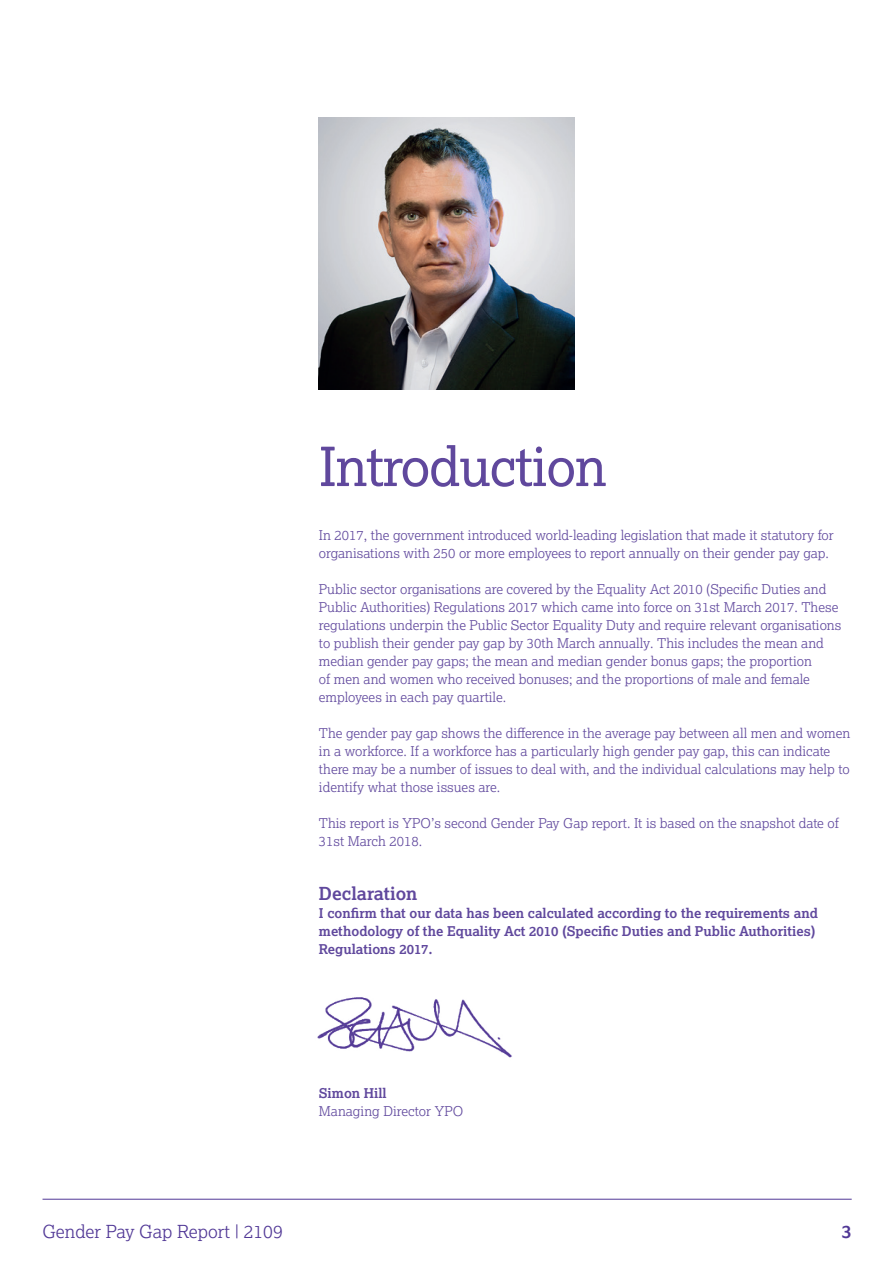
<style>
.page{position:relative;width:893px;height:1263px;background:#fff}
.page>*{position:absolute;margin:0;border:0;box-sizing:border-box;transform-origin:0 0}
.t1{font:54px "Lexia";letter-spacing:-.02em;color:#60489d}
.t2{font:300 18px "Lexia";color:#513896}
.t3{font:700 18px "Lexia";color:#60489d}
.t4{font:700 18px "Lexia";color:#513896}
.t5{font:300 13.5px/18px "Lexia";color:#60489d}
.t6{font:700 13.5px/18px "Lexia";color:#60489d}
</style>
<div class="page">
<hr style="left:43px;top:1199px;width:809px;height:1px;background:#513896">
<img style="left:317px;top:997px;width:195px;height:61px">
<img style="left:319px;top:118px;width:255px;height:271px">
<h1 class="t1" style="left:319px;top:432px;width:289px">Introduction</h1>
<p class="t5" style="left:319px;top:526px;width:516px">In 2017, the government introduced world-leading legislation that made it statutory for organisations with 250 or more employees to report annually on their gender pay gap.</p>
<p class="t5" style="left:319px;top:580px;width:524px">Public sector organisations are covered by the Equality Act 2010 (Specific Duties and Public Authorities) Regulations 2017 which came into force on 31st March 2017. These regulations underpin the Public Sector Equality Duty and require relevant organisations to publish their gender pay gap by 30th March annually. This includes the mean and median gender pay gaps; the mean and median gender bonus gaps; the proportion<br>of men and women who received bonuses; and the proportions of male and female employees in each pay quartile.</p>
<p class="t5" style="left:319px;top:724px;width:533px">The gender pay gap shows the difference in the average pay between all men and women in a workforce. If a workforce has a particularly high gender pay gap, this can indicate there may be a number of issues to deal with, and the individual calculations may help to identify what those issues are.</p>
<p class="t5" style="left:319px;top:814px;width:521px">This report is YPO’s second Gender Pay Gap report. It is based on the snapshot date of<br>31st March 2018.</p>
<h2 class="t3" style="left:319px;top:882px;width:100px">Declaration</h2>
<p class="t6" style="left:319px;top:904px;width:500px">I confirm that our data has been calculated according to the requirements and methodology of the Equality Act 2010 (Specific Duties and Public Authorities)<br>Regulations 2017.</p>
<p class="t6" style="left:319px;top:1084px;width:69px">Simon Hill</p>
<p class="t5" style="left:319px;top:1102px;width:146px">Managing Director YPO</p>
<h2 class="t2" style="left:43px;top:1220px;width:242px">Gender Pay Gap Report | 2109</h2>
<h2 class="t4" style="left:842px;top:1220px;width:11px">3</h2>
</div>
